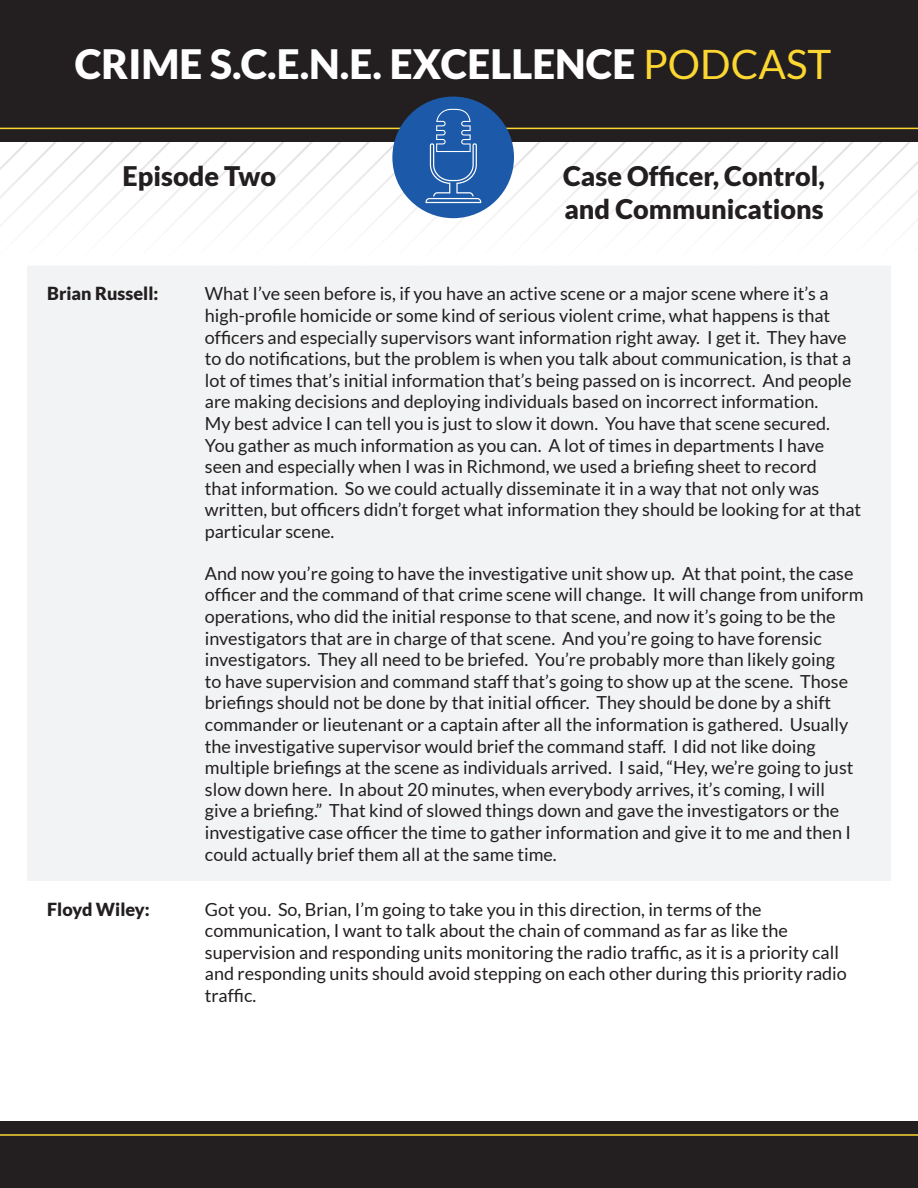
<style>
.page{position:relative;width:918px;height:1188px;background:#fff}
.page>*{position:absolute;margin:0;border:0;box-sizing:border-box;transform-origin:0 0}
.t1{font:900 40.5px "Lato";color:#fff}
.t2{font:900 27px/32.4px "Lato";color:#231f20}
.main_text{font:18px/21.6px "Lato";color:#231f20}
.name_column{font:900 18px "Lato";color:#231f20}
.s1{font-weight:400;color:#fcd732}
</style>
<div class="page">
<img style="left:0;top:141px;width:918px;height:78px">
<div style="left:0;top:0;width:918px;height:141px;background:#231f20"></div>
<hr style="left:0;top:128px;width:918px;height:1px;background:#fcd732">
<div style="left:0;top:1122px;width:918px;height:66px;background:#231f20"></div>
<hr style="left:0;top:1134px;width:918px;height:2px;background:#fcd732">
<div style="left:392px;top:97px;width:122px;height:121px;background:#1c5aa9;border-radius:50%"></div>
<svg style="left:426px;top:109px;width:55px;height:94px"></svg>
<div style="left:27px;top:266px;width:864px;height:615px;background:#f2f3f4"></div>
<h1 class="t1" style="left:75px;top:41px;width:758px">CRIME S.C.E.N.E. EXCELLENCE <span class="s1">PODCAST</span></h1>
<h2 class="t2" style="left:123px;top:160px;width:155px">Episode Two</h2>
<h2 class="t2" style="left:563px;top:160px;width:263px">Case Officer, Control, and Communications</h2>
<p class="name_column" style="left:47px;top:283px;width:113px">Brian Russell:</p>
<p class="main_text" style="left:205px;top:283px;width:658px">What I’ve seen before is, if you have an active scene or a major scene where it’s a high-profile homicide or some kind of serious violent crime, what happens is that officers and especially supervisors want information right away. I get it. They have to do notifications, but the problem is when you talk about communication, is that a lot of times that’s initial information that’s being passed on is incorrect. And people are making decisions and deploying individuals based on incorrect information.<br>My best advice I can tell you is just to slow it down. You have that scene secured.<br>You gather as much information as you can. A lot of times in departments I have seen and especially when I was in Richmond, we used a briefing sheet to record<br>that information. So we could actually disseminate it in a way that not only was written, but officers didn’t forget what information they should be looking for at that particular scene.</p>
<p class="main_text" style="left:205px;top:562px;width:660px">And now you’re going to have the investigative unit show up. At that point, the case officer and the command of that crime scene will change. It will change from uniform operations, who did the initial response to that scene, and now it’s going to be the investigators that are in charge of that scene. And you’re going to have forensic investigators. They all need to be briefed. You’re probably more than likely going<br>to have supervision and command staff that’s going to show up at the scene. Those briefings should not be done by that initial officer. They should be done by a shift commander or lieutenant or a captain after all the information is gathered. Usually the investigative supervisor would brief the command staff. I did not like doing multiple briefings at the scene as individuals arrived. I said, “Hey, we’re going to just slow down here. In about 20 minutes, when everybody arrives, it’s coming, I will<br>give a briefing.” That kind of slowed things down and gave the investigators or the investigative case officer the time to gather information and give it to me and then I could actually brief them all at the same time.</p>
<p class="name_column" style="left:47px;top:899px;width:104px">Floyd Wiley:</p>
<p class="main_text" style="left:205px;top:898px;width:643px">Got you. So, Brian, I’m going to take you in this direction, in terms of the communication, I want to talk about the chain of command as far as like the supervision and responding units monitoring the radio traffic, as it is a priority call and responding units should avoid stepping on each other during this priority radio traffic.</p>
</div>
